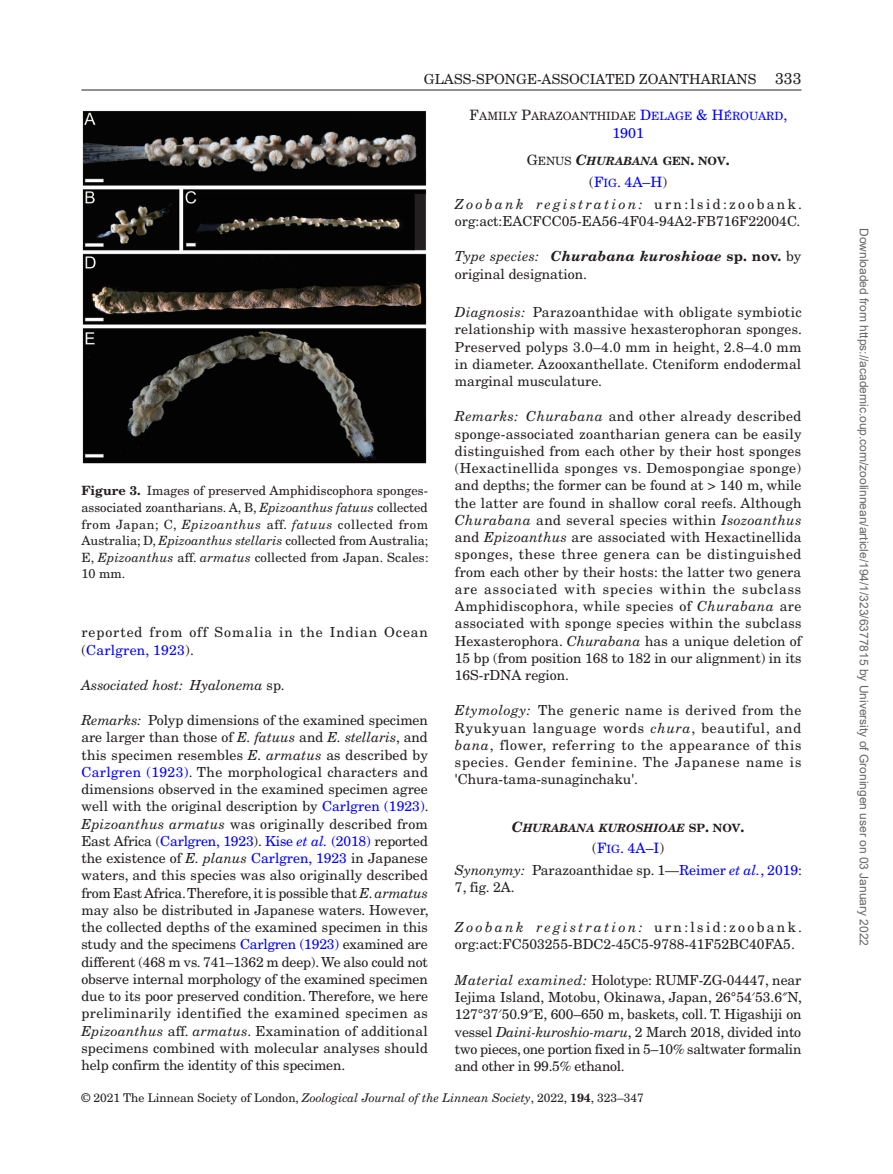
<style>
.page{position:relative;width:893px;height:1174px;background:#fff}
.page>*{position:absolute;margin:0;border:0;box-sizing:border-box;transform-origin:0 0}
.t1{font:14.25px "New Century Schlbk Roman SC800";color:#00f}
.t2{font:13.8px/17.2px "New Century Schlbk";color:#231f20;text-align:justify}
.t3{font:13.8px/17.2px "New Century Schlbk";letter-spacing:.07em;color:#231f20}
.t4{font:italic 13.8px "New Century Schlbk";color:#231f20}
.t5{font:12.75px/16.5px "New Century Schlbk";letter-spacing:.01em;color:#231f20;text-align:justify}
.t6{font:12px "Arial";color:#666}
.t7{font:12px "New Century Schlbk";color:#231f20}
.t8{font:11.4px "New Century Schlbk Bold Italic SC800";color:#231f20}
.t9{font:11.4px "New Century Schlbk Roman SC800";color:#231f20}
.s1{font-size:15.75px}
.s2{font-weight:700}
.s3{font-style:italic}
.s4{color:#00f}
.s5{font-style:normal}
.s6{font-style:italic;color:#00f}
.s7{font-size:14.25px}
.s8{font-size:14.25px;color:#00f}
.s9{font-family:"Gandhari Unicode Roman SC800";font-size:14.25px;color:#00f}
.s10{font-family:"New Century Schlbk Roman SC800";font-size:14.25px}
.s11{font-family:"New Century Schlbk Roman SC800"}
.s12{font-family:"New Century Schlbk Bold SC800"}
.s13{font-family:"New Century Schlbk Bold SC800";font-size:14.25px}
.s14{color:#231f20}
.s15{font-size:11.4px}
.s16{font-family:"New Century Schlbk"}
.s17{font-weight:700;font-style:italic}
.s18{font-family:"Gandhari Unicode"}
</style>
<div class="page">
<hr style="left:81px;top:90px;width:720px;height:1px;background:#231f20">
<img style="left:83px;top:110px;width:344px;height:354px">
<p class="t2" style="left:424px;top:70px;width:379px">GLASS-SPONGE-ASSOCIATED ZOANTHARIANS <span class="s1">333</span></p>
<p class="t5" style="left:81px;top:482px;width:349px"><span class="s2">Figure 3.</span> Images of preserved Amphidiscophora sponges&shy;associated zoantharians. A, B, <span class="s3">Epizoanthus fatuus</span> collected from Japan; C, <span class="s3">Epizoanthus</span> aff. <span class="s3">fatuus</span> collected from Australia; D, <span class="s3">Epizoanthus stellaris</span> collected from Australia; E, <span class="s3">Epizoanthus</span> aff. <span class="s3">armatus</span> collected from Japan. Scales:<br>10 mm.</p>
<p class="t3" style="left:81px;top:624px;width:348px">reported from off Somalia in the Indian Ocean (<span class="s4">Carlgren, 1923</span>).</p>
<p class="t4" style="left:81px;top:676px;width:205px">Associated host: Hyalonema <span class="s5">sp.</span></p>
<p class="t2" style="left:81px;top:711px;width:349px"><span class="s3">Remarks:</span> Polyp dimensions of the examined specimen are larger than those of <span class="s3">E. fatuus</span> and <span class="s3">E. stellaris</span>, and this specimen resembles <span class="s3">E. armatus</span> as described by <span class="s4">Carlgren (1923)</span>. The morphological characters and dimensions observed in the examined specimen agree well with the original description by <span class="s4">Carlgren (1923)</span>.<br><span class="s3">Epizoanthus armatus</span> was originally described from East Africa (<span class="s4">Carlgren, 1923</span>). <span class="s4">Kise</span> <span class="s6">et al.</span> <span class="s4">(2018)</span> reported the existence of <span class="s3">E. planus</span> <span class="s4">Carlgren, 1923</span> in Japanese waters, and this species was also originally described from East Africa. Therefore, it is possible that <span class="s3">E.armatus </span>may also be distributed in Japanese waters. However, the collected depths of the examined specimen in this study and the specimens <span class="s4">Carlgren (1923)</span> examined are different (468 m vs. 741–1362 m deep). We also could not observe internal morphology of the examined specimen due to its poor preserved condition. Therefore, we here preliminarily identified the examined specimen as <span class="s3">Epizoanthus</span> aff. <span class="s3">armatus</span>. Examination of additional specimens combined with molecular analyses should help confirm the identity of this specimen.</p>
<p class="t9" style="left:470px;top:109px;width:319px"><span class="s7">F</span>AMILY <span class="s7">P</span>ARAZOANTHIDAE <span class="s8">D</span><span class="s4">ELAGE</span> <span class="s8">&amp; H</span><span class="s4">E</span><span class="s9">́</span><span class="s4">ROUARD</span><span class="s8">,</span></p>
<p class="t1" style="left:612px;top:124px;width:33px">1901</p>
<p class="t8" style="left:527px;top:154px;width:205px"><span class="s10">G</span><span class="s11">ENUS</span> <span class="s7">C</span>HURABANA <span class="s12">GEN</span><span class="s13">.</span> <span class="s12">NOV</span><span class="s13">.</span></p>
<p class="t1" style="left:589px;top:173px;width:79px"><span class="s14">(</span>F<span class="s15">IG</span>. 4<span class="s16">A–H</span><span class="s14">)</span></p>
<p class="t2" style="left:455px;top:195px;width:349px"><span class="s3">Zoobank registration:</span> urn:lsid:zoobank. org:act:EACFCC05-EA56-4F04-94A2-FB716F22004C.</p>
<p class="t2" style="left:455px;top:248px;width:348px"><span class="s3">Type species:</span> <span class="s17">Churabana kuroshioae</span> <span class="s2">sp. nov.</span> by original designation.</p>
<p class="t2" style="left:455px;top:303px;width:348px"><span class="s3">Diagnosis:</span> Parazoanthidae with obligate symbiotic relationship with massive hexasterophoran sponges.<br>Preserved polyps 3.0–4.0 mm in height, 2.8–4.0 mm in diameter. Azooxanthellate. Cteniform endodermal marginal musculature.</p>
<p class="t2" style="left:455px;top:408px;width:348px"><span class="s3">Remarks: Churabana</span> and other already described sponge-associated zoantharian genera can be easily distinguished from each other by their host sponges (Hexactinellida sponges vs. Demospongiae sponge) and depths; the former can be found at &gt; 140 m, while the latter are found in shallow coral reefs. Although <span class="s3">Churabana</span> and several species within <span class="s3">Isozoanthus </span>and <span class="s3">Epizoanthus</span> are associated with Hexactinellida sponges, these three genera can be distinguished from each other by their hosts: the latter two genera are associated with species within the subclass Amphidiscophora, while species of <span class="s3">Churabana</span> are associated with sponge species within the subclass Hexasterophora. <span class="s3">Churabana</span> has a unique deletion of 15 bp (from position 168 to 182 in our alignment) in its 16S-rDNA region.</p>
<p class="t2" style="left:455px;top:702px;width:348px"><span class="s3">Etymology:</span> The generic name is derived from the Ryukyuan language words <span class="s3">chura</span>, beautiful, and <span class="s3">bana</span>, flower, referring to the appearance of this species. Gender feminine. The Japanese name is 'Chura-tama-sunaginchaku'.</p>
<p class="t8" style="left:512px;top:820px;width:234px"><span class="s7">C</span>HURABANA KUROSHIOAE <span class="s12">SP</span><span class="s13">.</span> <span class="s12">NOV</span><span class="s13">.</span></p>
<p class="t1" style="left:592px;top:839px;width:73px"><span class="s14">(</span>F<span class="s15">IG</span>. 4<span class="s16">A–I</span><span class="s14">)</span></p>
<p class="t2" style="left:455px;top:861px;width:349px"><span class="s3">Synonymy:</span> Parazoanthidae sp. 1—<span class="s4">Reimer</span> <span class="s6">et al.</span><span class="s4">, 2019</span>:<br>7, fig. 2A.</p>
<p class="t2" style="left:455px;top:918px;width:349px"><span class="s3">Zoobank registration:</span> urn:lsid:zoobank. org:act:FC503255-BDC2-45C5-9788-41F52BC40FA5.</p>
<p class="t2" style="left:455px;top:971px;width:349px"><span class="s3">Material examined:</span> Holotype: RUMF-ZG-04447, near Iejima Island, Motobu, Okinawa, Japan, 26°54<span class="s18">′</span>53.6<span class="s18">″</span>N, 127°37<span class="s18">′</span>50.9<span class="s18">″</span>E, 600–650 m, baskets, coll. T. Higashiji on vessel <span class="s3">Daini-kuroshio-maru</span>, 2 March 2018, divided into two pieces, one portion fixed in 5–10% saltwater formalin and other in 99.5% ethanol.</p>
<p class="t7" style="left:81px;top:1090px;width:564px">© 2021 The Linnean Society of London, <span class="s3">Zoological Journal of the Linnean Society</span>, 2022, <span class="s2">194</span>, 323–347</p>
<p class="t6" style="left:868px;top:228px;width:720px;rotate:90deg">Downloaded from https://academic.oup.com/zoolinnean/article/194/1/323/6377815 by University of Groningen user on 03 January 2022</p>
</div>
